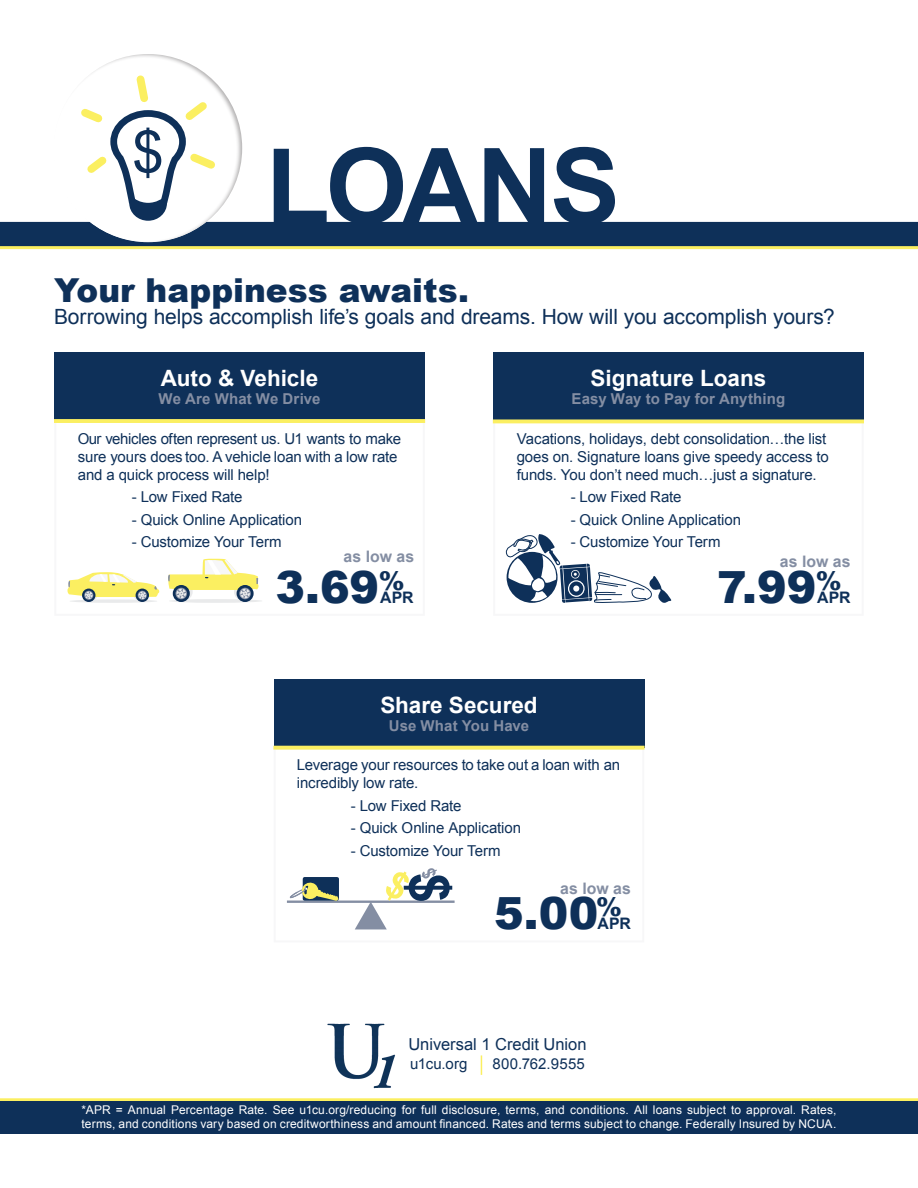
<style>
.page{position:relative;width:918px;height:1188px;background:#fff}
.page>*{position:absolute;margin:0;border:0;box-sizing:border-box;transform-origin:0 0}
.t1{font:700 105px "Arial";letter-spacing:-.03em;color:#0e3059}
.t2{font:57.15px "Arial";color:#0e3059}
.t3{font:900 44.4px "Arial";color:#0e3059}
.t4{font:900 33px "Arial";color:#0e3059}
.t5{font:700 22.5px "Arial";color:#fff}
.t6{font:21px "Arial";letter-spacing:-.005em;color:#0e3059}
.t7{font:16.5px "Arial";color:#0e3059}
.t8{font:700 15.9px "Arial";letter-spacing:.01em;color:#848ea3}
.t9{font:700 15.9px "Arial";color:#0e3059}
.t10{font:15px/18px "Arial";letter-spacing:-.01em;color:#0e3059}
.t11{font:700 15px "Arial";letter-spacing:.005em;color:#848ea3}
.t12{font:15px "Arial";letter-spacing:.015em;color:#0e3059}
.t13{font:12px/14.4px "Arial";letter-spacing:.01em;color:#fff}
</style>
<div class="page">
<div style="left:493px;top:352px;width:370px;height:68px;background:#0e3059"></div>
<div style="left:493px;top:421px;width:371px;height:195px;background:#fff;border:2px solid #f7f7f8"></div>
<svg style="left:493px;top:419px;width:371px;height:4px"></svg>
<svg style="left:505px;top:534px;width:166px;height:69px"></svg>
<div style="left:54px;top:352px;width:371px;height:68px;background:#0e3059"></div>
<svg style="left:54px;top:419px;width:371px;height:4px"></svg>
<hr style="left:169px;top:599px;width:93px;height:4px;background:#e9eaeb;border-radius:50%">
<div style="left:176px;top:583px;width:17px;height:17px;background:#bac2cc;border-radius:50%"></div>
<div style="left:234px;top:583px;width:17px;height:17px;background:#435d7c;border-radius:50%"></div>
<svg style="left:237px;top:585px;width:17px;height:17px"></svg>
<svg style="left:173px;top:585px;width:17px;height:17px"></svg>
<svg style="left:168px;top:558px;width:91px;height:40px"></svg>
<hr style="left:70px;top:599px;width:87px;height:4px;background:#e9eaeb;border-radius:50%">
<div style="left:84px;top:587px;width:14px;height:14px;background:#d7dbdf;border-radius:50%"></div>
<div style="left:133px;top:587px;width:14px;height:14px;background:#dfe2e5;border-radius:50%"></div>
<svg style="left:82px;top:589px;width:13px;height:13px"></svg>
<svg style="left:136px;top:589px;width:13px;height:13px"></svg>
<svg style="left:67px;top:572px;width:92px;height:27px"></svg>
<div style="left:274px;top:679px;width:370px;height:68px;background:#0e3059"></div>
<svg style="left:273px;top:746px;width:372px;height:4px"></svg>
<hr style="left:287px;top:901px;width:168px;height:2px;background:#848ea3">
<svg style="left:290px;top:877px;width:49px;height:24px"></svg>
<svg style="left:355px;top:868px;width:97px;height:61px"></svg>
<hr style="left:0;top:1098px;width:918px;height:3px;background:#fbef61">
<svg style="left:481px;top:1055px;width:1px;height:20px"></svg>
<img style="left:327px;top:1024px;width:69px;height:65px">
<div style="left:0;top:1102px;width:918px;height:32px;background:#0e3059"></div>
<hr style="left:0;top:246px;width:918px;height:3px;background:#fbef61">
<div style="left:54px;top:52px;width:189px;height:191px;background:#231f20;opacity:.34"></div>
<svg style="left:0;top:70px;width:918px;height:177px"></svg>
<p class="t2" style="left:132px;top:115px;width:33px">$</p>
<p class="t1" style="left:266px;top:116px;width:356px">LOANS</p>
<p class="t4" style="left:54px;top:266px;width:417px">Your happiness awaits.</p>
<p class="t6" style="left:54px;top:303px;width:782px">Borrowing helps accomplish life’s goals and dreams. How will you accomplish yours?</p>
<p class="t5" style="left:161px;top:363px;width:159px">Auto &amp; Vehicle</p>
<p class="t11" style="left:159px;top:388px;width:163px">We Are What We Drive</p>
<p class="t10" style="left:78px;top:429px;width:325px">Our vehicles often represent us. U1 wants to make sure yours does too. A vehicle loan with a low rate and a quick process will help!</p>
<p class="t10" style="left:132px;top:488px;width:112px">- Low Fixed Rate</p>
<p class="t10" style="left:132px;top:510px;width:172px">- Quick Online Application</p>
<p class="t10" style="left:132px;top:533px;width:151px">- Customize Your Term</p>
<p class="t8" style="left:344px;top:546px;width:72px">as low as</p>
<p class="t3" style="left:275px;top:555px;width:131px">3.69<sup>%</sup></p>
<p class="t9" style="left:380px;top:587px;width:35px">APR</p>
<p class="t5" style="left:591px;top:363px;width:177px">Signature Loans</p>
<p class="t11" style="left:572px;top:388px;width:215px">Easy Way to Pay for Anything</p>
<p class="t10" style="left:517px;top:429px;width:314px">Vacations, holidays, debt consolidation…the list goes on. Signature loans give speedy access to funds. You don’t need much…just a signature.</p>
<p class="t10" style="left:571px;top:488px;width:112px">- Low Fixed Rate</p>
<p class="t10" style="left:571px;top:510px;width:172px">- Quick Online Application</p>
<p class="t10" style="left:571px;top:533px;width:151px">- Customize Your Term</p>
<p class="t8" style="left:780px;top:551px;width:72px">as low as</p>
<p class="t3" style="left:717px;top:555px;width:126px">7.99<sup>%</sup></p>
<p class="t9" style="left:817px;top:587px;width:35px">APR</p>
<p class="t5" style="left:380px;top:690px;width:159px">Share Secured</p>
<p class="t11" style="left:389px;top:715px;width:142px">Use What You Have</p>
<p class="t10" style="left:297px;top:756px;width:325px">Leverage your resources to take out a loan with an incredibly low rate.</p>
<p class="t10" style="left:351px;top:797px;width:112px">- Low Fixed Rate</p>
<p class="t10" style="left:351px;top:819px;width:172px">- Quick Online Application</p>
<p class="t10" style="left:351px;top:842px;width:151px">- Customize Your Term</p>
<p class="t8" style="left:560px;top:878px;width:72px">as low as</p>
<p class="t3" style="left:494px;top:881px;width:129px">5.00<sup>%</sup></p>
<p class="t9" style="left:598px;top:913px;width:35px">APR</p>
<p class="t7" style="left:408px;top:1033px;width:180px">Universal 1 Credit Union</p>
<p class="t10" style="left:410px;top:1055px;width:59px">u1cu.org</p>
<p class="t12" style="left:492px;top:1054px;width:94px">800.762.9555</p>
<p class="t13" style="left:82px;top:1103px;width:756px">*APR = Annual Percentage Rate. See u1cu.org/reducing for full disclosure, terms, and conditions. All loans subject to approval. Rates, terms, and conditions vary based on creditworthiness and amount financed. Rates and terms subject to change. Federally Insured by NCUA.</p>
</div>
